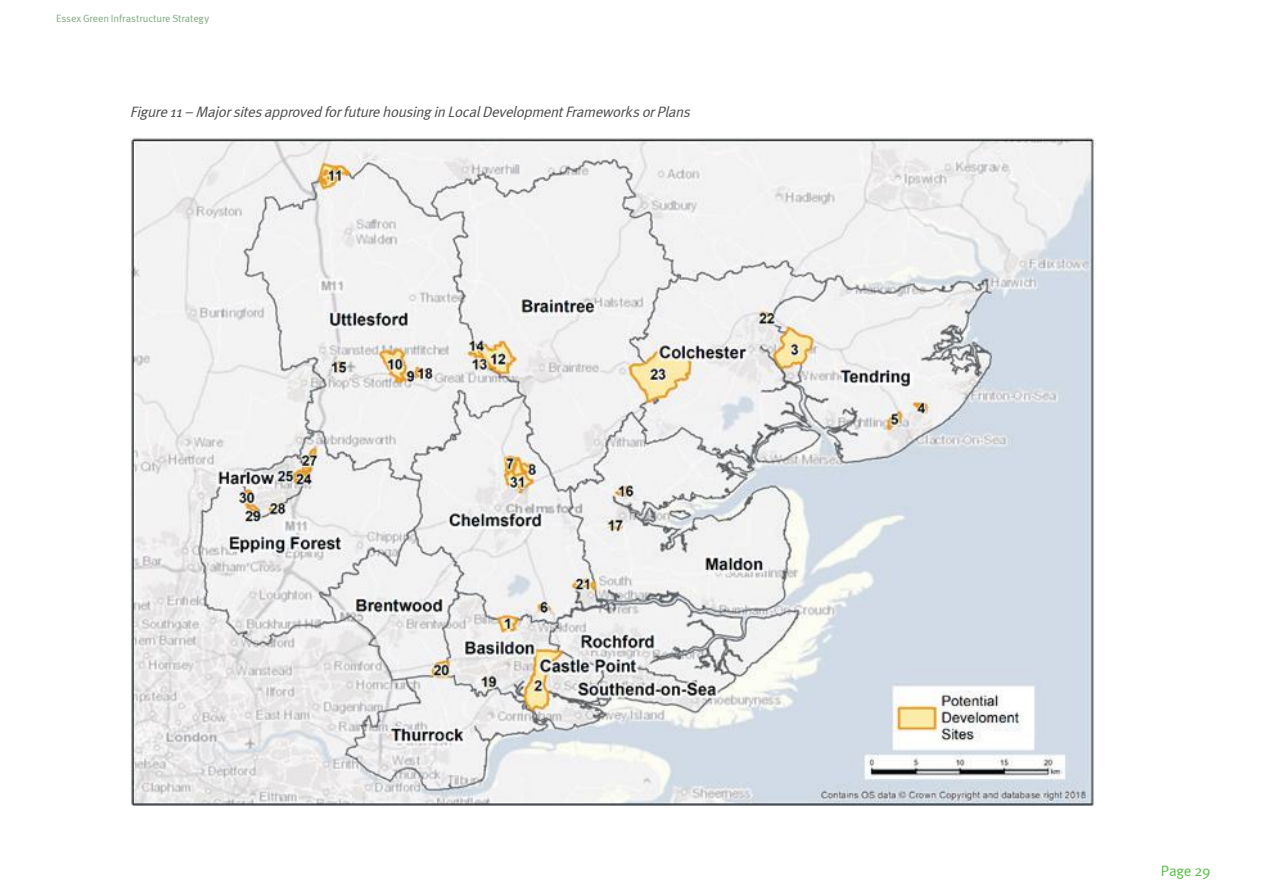
<style>
.page{position:relative;width:1263px;height:893px;background:#fff}
.page>*{position:absolute;margin:0;border:0;box-sizing:border-box;transform-origin:0 0}
.t1{font:italic 15px "Meta Normal";color:#4e4b4c}
.t2{font:15px "Meta Normal";letter-spacing:-.015em;color:#57bd45}
.t3{font:10.5px "Meta Normal";letter-spacing:-.005em;color:#7ca87e}
</style>
<div class="page">
<img style="left:130px;top:138px;width:965px;height:668px">
<p class="t3" style="left:56px;top:13px;width:154px">Essex Green Infrastructure Strategy</p>
<p class="t1" style="left:130px;top:103px;width:566px">Figure11– MajorsitesapprovedforfuturehousinginLocalDevelopmentFrameworksorPlans</p>
<p class="t2" style="left:1161px;top:862px;width:51px">Page 29</p>
</div>
